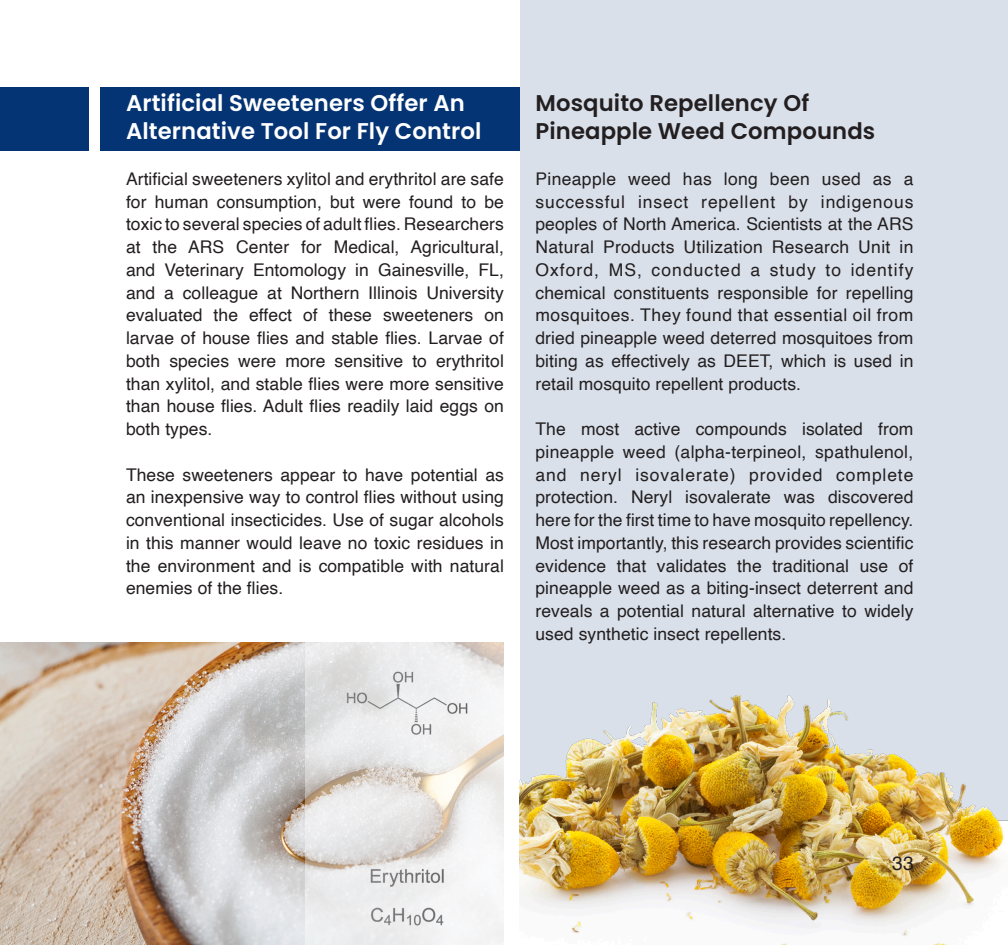
<style>
.page{position:relative;width:1008px;height:945px;background:#fff}
.page>*{position:absolute;margin:0;border:0;box-sizing:border-box;transform-origin:0 0}
.t1{font:600 22.75px/28px "Poppins";letter-spacing:.005em;color:#fff}
.t2{font:600 22.75px/28px "Poppins";letter-spacing:.005em;color:#231f20}
.t3{font:19.25px "Helvetica";color:#231f20}
.t4{font:17.5px/22.8px "Helvetica";letter-spacing:.005em;color:#231f20;text-align:justify}
</style>
<div class="page">
<div style="left:520px;top:0;width:488px;height:945px;background:#d9e0ea"></div>
<div style="left:0;top:88px;width:520px;height:63px;background:#053474"></div>
<img style="left:1px;top:642px;width:305px;height:303px">
<img style="left:520px;top:695px;width:488px;height:250px">
<div style="left:89px;top:88px;width:11px;height:63px;background:#fff"></div>
<hr style="left:0;top:0;width:1px;height:945px;background:#053474">
<img style="left:306px;top:642px;width:198px;height:303px">
<p class="t1" style="left:126px;top:90px;width:357px">Artificial Sweeteners Offer An<br>Alternative Tool For Fly Control</p>
<p class="t4" style="left:126px;top:168px;width:379px">Artificial sweeteners xylitol and erythritol are safe for human consumption, but were found to be toxic to several species of adult flies. Researchers at the ARS Center for Medical, Agricultural, and Veterinary Entomology in Gainesville, FL, and a colleague at Northern Illinois University evaluated the effect of these sweeteners on larvae of house flies and stable flies. Larvae of both species were more sensitive to erythritol than xylitol, and stable flies were more sensitive than house flies. Adult flies readily laid eggs on both types.</p>
<p class="t4" style="left:126px;top:464px;width:379px">These sweeteners appear to have potential as an inexpensive way to control flies without using conventional insecticides. Use of sugar alcohols in this manner would leave no toxic residues in the environment and is compatible with natural enemies of the flies.</p>
<p class="t2" style="left:536px;top:90px;width:341px">Mosquito Repellency Of<br>Pineapple Weed Compounds</p>
<p class="t4" style="left:536px;top:168px;width:379px">Pineapple weed has long been used as a successful insect repellent by indigenous peoples of North America. Scientists at the ARS Natural Products Utilization Research Unit in Oxford, MS, conducted a study to identify chemical constituents responsible for repelling mosquitoes. They found that essential oil from dried pineapple weed deterred mosquitoes from biting as effectively as DEET, which is used in retail mosquito repellent products.</p>
<p class="t4" style="left:536px;top:418px;width:379px">The most active compounds isolated from pineapple weed (alpha-terpineol, spathulenol, and neryl isovalerate) provided complete protection. Neryl isovalerate was discovered here for the first time to have mosquito repellency.<br>Most importantly, this research provides scientific evidence that validates the traditional use of pineapple weed as a biting-insect deterrent and reveals a potential natural alternative to widely used synthetic insect repellents.</p>
<p class="t3" style="left:892px;top:848px;width:23px">33</p>
</div>
